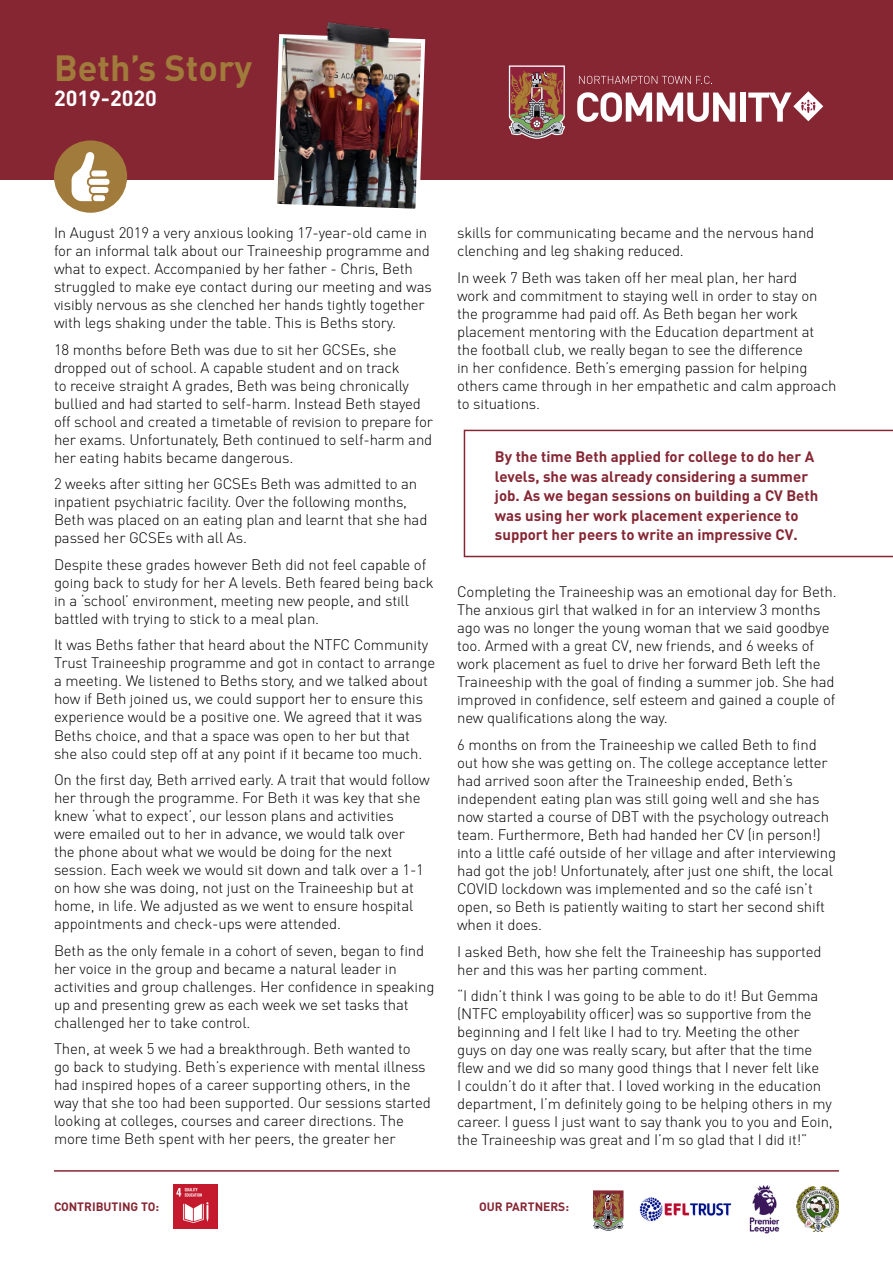
<style>
.page{position:relative;width:893px;height:1263px;background:#fff}
.page>*{position:absolute;margin:0;border:0;box-sizing:border-box;transform-origin:0 0}
.t1{font:700 36px "DIN Pro";color:#a17b3b}
.t2{font:700 21.6px "DIN Pro";color:#fff}
.t3{font:300 15px/18px "DIN Pro";letter-spacing:-.01em;color:#000}
.t4{font:700 15px/19.5px "DIN Pro";color:#862633}
.t5{font:700 12px "DIN Pro";color:#862633}
</style>
<div class="page">
<div style="left:0;top:0;width:893px;height:180px;background:#862633"></div>
<svg style="left:508px;top:65px;width:316px;height:74px"></svg>
<img style="left:274px;top:34px;width:152px;height:175px">
<hr style="left:54px;top:1170px;width:785px;height:2px;background:#862633">
<img style="left:319px;top:22px;width:79px;height:53px">
<svg style="left:464px;top:430px;width:429px;height:127px"></svg>
<img style="left:173px;top:1185px;width:44px;height:44px">
<div style="left:54px;top:140px;width:73px;height:73px;background:#a17b3b;border-radius:50%"></div>
<div style="left:91px;top:170px;width:16px;height:6px;background:#fff;border-radius:3px"></div>
<div style="left:89px;top:179px;width:21px;height:6px;background:#fff;border-radius:3px"></div>
<div style="left:91px;top:187px;width:17px;height:6px;background:#fff;border-radius:3px"></div>
<svg style="left:72px;top:152px;width:33px;height:49px"></svg>
<img style="left:639px;top:1197px;width:93px;height:25px">
<img style="left:797px;top:1186px;width:42px;height:46px">
<img style="left:749px;top:1185px;width:31px;height:49px">
<svg style="left:593px;top:1190px;width:31px;height:41px"></svg>
<h1 class="t1" style="left:54px;top:44px;width:200px">Beth’s Story</h1>
<h2 class="t2" style="left:54px;top:84px;width:105px">2019-2020</h2>
<p class="t3" style="left:54px;top:224px;width:379px">In August 2019 a very anxious looking 17-year-old came in for an informal talk about our Traineeship programme and what to expect. Accompanied by her father - Chris, Beth struggled to make eye contact during our meeting and was visibly nervous as she clenched her hands tightly together with legs shaking under the table. This is Beths story.</p>
<p class="t3" style="left:54px;top:340px;width:380px">18 months before Beth was due to sit her GCSEs, she dropped out of school. A capable student and on track<br>to receive straight A grades, Beth was being chronically bullied and had started to self-harm. Instead Beth stayed off school and created a timetable of revision to prepare for her exams. Unfortunately, Beth continued to self-harm and her eating habits became dangerous.</p>
<p class="t3" style="left:54px;top:475px;width:375px">2 weeks after sitting her GCSEs Beth was admitted to an inpatient psychiatric facility. Over the following months, Beth was placed on an eating plan and learnt that she had passed her GCSEs with all As.</p>
<p class="t3" style="left:54px;top:555px;width:381px">Despite these grades however Beth did not feel capable of going back to study for her A levels. Beth feared being back in a ‘school’ environment, meeting new people, and still battled with trying to stick to a meal plan.</p>
<p class="t3" style="left:54px;top:636px;width:383px">It was Beths father that heard about the NTFC Community Trust Traineeship programme and got in contact to arrange a meeting. We listened to Beths story, and we talked about how if Beth joined us, we could support her to ensure this experience would be a positive one. We agreed that it was Beths choice, and that a space was open to her but that she also could step off at any point if it became too much.</p>
<p class="t3" style="left:54px;top:770px;width:377px">On the first day, Beth arrived early. A trait that would follow her through the programme. For Beth it was key that she knew ‘what to expect’, our lesson plans and activities<br>were emailed out to her in advance, we would talk over<br>the phone about what we would be doing for the next session. Each week we would sit down and talk over a 1-1 on how she was doing, not just on the Traineeship but at home, in life. We adjusted as we went to ensure hospital appointments and check-ups were attended.</p>
<p class="t3" style="left:54px;top:941px;width:382px">Beth as the only female in a cohort of seven, began to find her voice in the group and became a natural leader in activities and group challenges. Her confidence in speaking up and presenting grew as each week we set tasks that challenged her to take control.</p>
<p class="t3" style="left:54px;top:1039px;width:379px">Then, at week 5 we had a breakthrough. Beth wanted to<br>go back to studying. Beth’s experience with mental illness had inspired hopes of a career supporting others, in the way that she too had been supported. Our sessions started looking at colleges, courses and career directions. The more time Beth spent with her peers, the greater her</p>
<p class="t5" style="left:54px;top:1199px;width:107px">CONTRIBUTING TO:</p>
<p class="t3" style="left:457px;top:224px;width:359px">skills for communicating became and the nervous hand clenching and leg shaking reduced.</p>
<p class="t3" style="left:457px;top:268px;width:381px">In week 7 Beth was taken off her meal plan, her hard<br>work and commitment to staying well in order to stay on the programme had paid off. As Beth began her work placement mentoring with the Education department at the football club, we really began to see the difference<br>in her confidence. Beth’s emerging passion for helping others came through in her empathetic and calm approach to situations.</p>
<p class="t4" style="left:495px;top:446px;width:325px">By the time Beth applied for college to do her A levels, she was already considering a summer job. As we began sessions on building a CV Beth was using her work placement experience to support her peers to write an impressive CV.</p>
<p class="t3" style="left:457px;top:583px;width:381px">Completing the Traineeship was an emotional day for Beth.<br>The anxious girl that walked in for an interview 3 months ago was no longer the young woman that we said goodbye too. Armed with a great CV, new friends, and 6 weeks of work placement as fuel to drive her forward Beth left the Traineeship with the goal of finding a summer job. She had improved in confidence, self esteem and gained a couple of new qualifications along the way.</p>
<p class="t3" style="left:457px;top:735px;width:380px">6 months on from the Traineeship we called Beth to find out how she was getting on. The college acceptance letter had arrived soon after the Traineeship ended, Beth’s independent eating plan was still going well and she has now started a course of DBT with the psychology outreach team. Furthermore, Beth had handed her CV (in person!) into a little café outside of her village and after interviewing had got the job! Unfortunately, after just one shift, the local COVID lockdown was implemented and so the café isn’t open, so Beth is patiently waiting to start her second shift when it does.</p>
<p class="t3" style="left:457px;top:942px;width:366px">I asked Beth, how she felt the Traineeship has supported her and this was her parting comment.</p>
<p class="t3" style="left:457px;top:986px;width:377px">“I didn’t think I was going to be able to do it! But Gemma (NTFC employability officer) was so supportive from the beginning and I felt like I had to try. Meeting the other guys on day one was really scary, but after that the time flew and we did so many good things that I never felt like<br>I couldn’t do it after that. I loved working in the education department, I’m definitely going to be helping others in my career. I guess I just want to say thank you to you and Eoin, the Traineeship was great and I’m so glad that I did it!”</p>
<p class="t5" style="left:479px;top:1199px;width:92px">OUR PARTNERS:</p>
</div>
